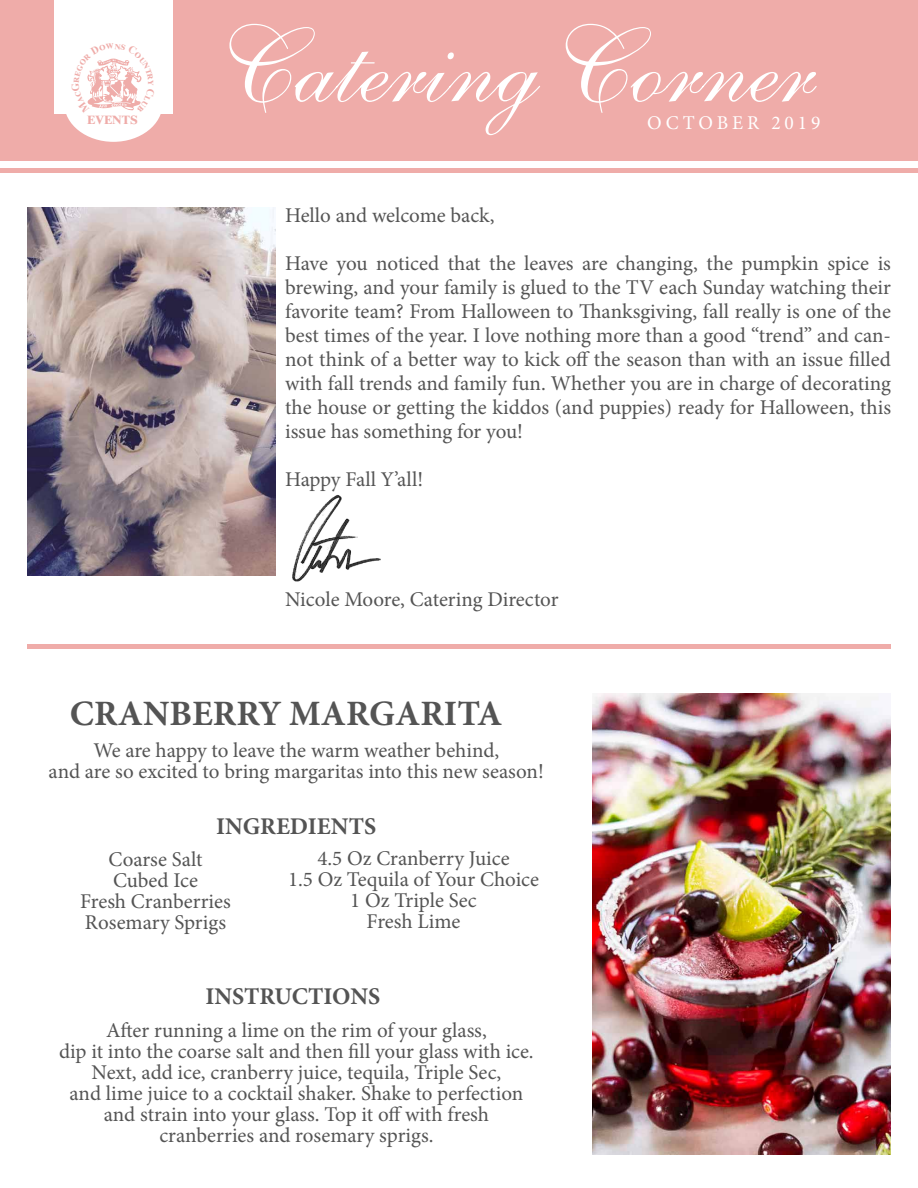
<style>
.page{position:relative;width:918px;height:1188px;background:#fff}
.page>*{position:absolute;margin:0;border:0;box-sizing:border-box;transform-origin:0 0}
.t1{font:700 35.7px "Minion Pro";color:#545454}
.t2{font:700 24px "Minion Pro";color:#545454}
.t3{font:21px/21px "Minion Pro";color:#545454;text-align:center}
.t4{font:19.5px "Minion Pro";letter-spacing:.2em;color:#fff}
.t5{font:700 17.1px "Times New Roman";color:#efaca9}
</style>
<div class="page">
<div style="left:0;top:0;width:918px;height:161px;background:#efaca9"></div>
<svg style="left:229px;top:24px;width:588px;height:111px"></svg>
<div style="left:0;top:168px;width:918px;height:5px;background:#efaca9"></div>
<div style="left:54px;top:0;width:119px;height:114px;background:#fff"></div>
<div style="left:64px;top:65px;width:99px;height:77px;background:#fff;border-radius:50%"></div>
<img style="left:292px;top:495px;width:89px;height:87px">
<img style="left:27px;top:207px;width:248px;height:368px">
<hr style="left:27px;top:645px;width:864px;height:4px;background:#efaca9">
<img style="left:592px;top:693px;width:299px;height:461px">
<svg style="left:87px;top:58px;width:55px;height:53px"></svg>
<p class="t5" style="left:87px;top:106px;width:52px">events</p>
<p class="t4" style="left:647px;top:109px;width:175px">OCTOBER 2019</p>
<p class="t3" style="left:285px;top:205px;width:211px">Hello and welcome back,</p>
<p class="t3" style="left:285px;top:252px;width:607px;line-height:24px;text-align:justify">Have you noticed that the leaves are changing, the pumpkin spice is brewing, and your family is glued to the TV each Sunday watching their favorite team? From Halloween to Thanksgiving, fall really is one of the best times of the year. I love nothing more than a good “trend” and can&shy;not think of a better way to kick off the season than with an issue filled with fall trends and family fun. Whether you are in charge of decorating the house or getting the kiddos (and puppies) ready for Halloween, this issue has something for you!</p>
<p class="t3" style="left:285px;top:469px;width:140px">Happy Fall Y’all!</p>
<p class="t3" style="left:285px;top:589px;width:275px">Nicole Moore, Catering Director</p>
<h1 class="t1" style="left:70px;top:689px;width:434px">CRANBERRY MARGARITA</h1>
<p class="t3" style="left:49px;top:740px;width:497px">We are happy to leave the warm weather behind,<br>and are so excited to bring margaritas into this new season!</p>
<p class="t2" style="left:216px;top:809px;width:162px">INGREDIENTS</p>
<p class="t3" style="left:80px;top:849px;width:152px">Coarse Salt<br>Cubed Ice<br>Fresh Cranberries<br>Rosemary Sprigs</p>
<p class="t3" style="left:288px;top:847px;width:253px">4.5 Oz Cranberry Juice<br>1.5 Oz Tequila of Your Choice<br>1 Oz Triple Sec<br>Fresh Lime</p>
<p class="t2" style="left:205px;top:979px;width:176px">INSTRUCTIONS</p>
<p class="t3" style="left:59px;top:1020px;width:476px">After running a lime on the rim of your glass,<br>dip it into the coarse salt and then fill your glass with ice.<br>Next, add ice, cranberry juice, tequila, Triple Sec,<br>and lime juice to a cocktail shaker. Shake to perfection and strain into your glass. Top it off with fresh cranberries and rosemary sprigs.</p>
</div>
